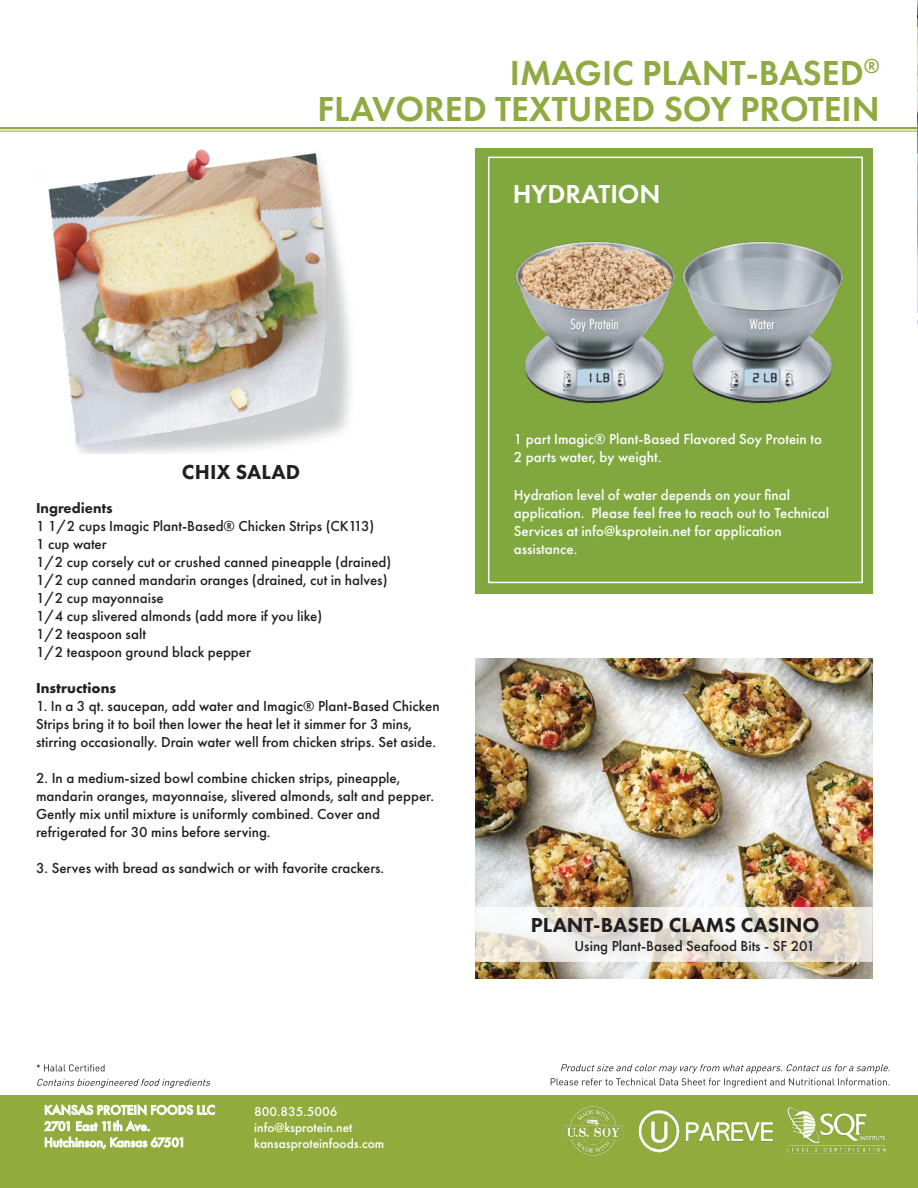
<style>
.page{position:relative;width:918px;height:1188px;background:#fff}
.page>*{position:absolute;margin:0;border:0;box-sizing:border-box;transform-origin:0 0}
.t1{font:600 36px/36px "Futura PT";color:#90aa42;text-align:right}
.t2{font:600 27px "Futura PT";color:#fff}
.t3{font:800 21px "Futura PT";color:#231f20}
.t4{font:500 15px/18px "Futura PT";color:#231f20}
.t5{font:500 15px/18px "Futura PT";color:#fff}
.t6{font:700 15px "Futura PT";color:#231f20}
.t7{font:800 15px "Futura PT";color:#231f20}
.t8{font:500 13.5px/16.2px "Futura PT";color:#fff}
</style>
<div class="page">
<div style="left:0;top:1095px;width:918px;height:93px;background:#91ab3c"></div>
<img style="left:475px;top:658px;width:398px;height:320px">
<svg style="left:478px;top:910px;width:392px;height:49px"></svg>
<div style="left:475px;top:907px;width:398px;height:55px;border:2px solid #fff"></div>
<hr style="left:0;top:127px;width:918px;height:2px;background:#91ab3c">
<hr style="left:0;top:131px;width:918px;height:1px;background:#91ab3c">
<svg style="left:44px;top:1104px;width:171px;height:46px"></svg>
<img style="left:563px;top:1106px;width:323px;height:50px">
<svg style="left:37px;top:1064px;width:67px;height:7px"></svg>
<img style="left:48px;top:149px;width:303px;height:305px">
<div style="left:475px;top:148px;width:398px;height:446px;background:#80a83f"></div>
<img style="left:515px;top:241px;width:161px;height:163px">
<img style="left:683px;top:241px;width:160px;height:163px">
<div style="left:488px;top:157px;width:375px;height:426px;border:2px solid #fff"></div>
<svg style="left:37px;top:1079px;width:173px;height:9px"></svg>
<svg style="left:551px;top:1064px;width:339px;height:24px"></svg>
<img style="left:917px;top:0;width:1px;height:324px">
<h1 class="t1" style="left:317px;top:54px;width:564px">IMAGIC PLANT-BASED<sup>®<br></sup>FLAVORED TEXTURED SOY PROTEIN</h1>
<h2 class="t2" style="left:513px;top:177px;width:149px">HYDRATION</h2>
<h3 class="t3" style="left:182px;top:459px;width:120px">CHIX SALAD</h3>
<p class="t7" style="left:36px;top:499px;width:78px">Ingredients</p>
<p class="t4" style="left:36px;top:517px;width:357px">1 1/2 cups Imagic Plant-Based® Chicken Strips (CK113)<br>1 cup water<br>1/2 cup corsely cut or crushed canned pineapple (drained)<br>1/2 cup canned mandarin oranges (drained, cut in halves)<br>1/2 cup mayonnaise<br>1/4 cup slivered almonds (add more if you like)<br>1/2 teaspoon salt<br>1/2 teaspoon ground black pepper</p>
<p class="t6" style="left:36px;top:679px;width:82px">Instructions</p>
<p class="t4" style="left:36px;top:697px;width:405px">1. In a 3 qt. saucepan, add water and Imagic® Plant-Based Chicken<br>Strips bring it to boil then lower the heat let it simmer for 3 mins, stirring occasionally. Drain water well from chicken strips. Set aside.</p>
<p class="t4" style="left:36px;top:769px;width:400px">2. In a medium-sized bowl combine chicken strips, pineapple, mandarin oranges, mayonnaise, slivered almonds, salt and pepper.<br>Gently mix until mixture is uniformly combined. Cover and refrigerated for 30 mins before serving.</p>
<p class="t4" style="left:36px;top:859px;width:350px">3. Serves with bread as sandwich or with favorite crackers.</p>
<p class="t8" style="left:44px;top:1102px;width:172px">KANSAS PROTEIN FOODS LLC<br>2701 East 11th Ave.<br>Hutchinson, Kansas 67501</p>
<p class="t8" style="left:254px;top:1103px;width:132px">800.835.5006 info@ksprotein.net kansasproteinfoods.com</p>
<p class="t5" style="left:514px;top:430px;width:310px">1 part Imagic® Plant-Based Flavored Soy Protein to<br>2 parts water, by weight.</p>
<p class="t5" style="left:514px;top:486px;width:317px">Hydration level of water depends on your final application. Please feel free to reach out to Technical Services at info@ksprotein.net for application assistance.</p>
<h3 class="t3" style="left:531px;top:912px;width:290px">PLANT-BASED CLAMS CASINO</h3>
<p class="t4" style="left:574px;top:937px;width:242px">Using Plant-Based Seafood Bits - SF 201</p>
</div>
